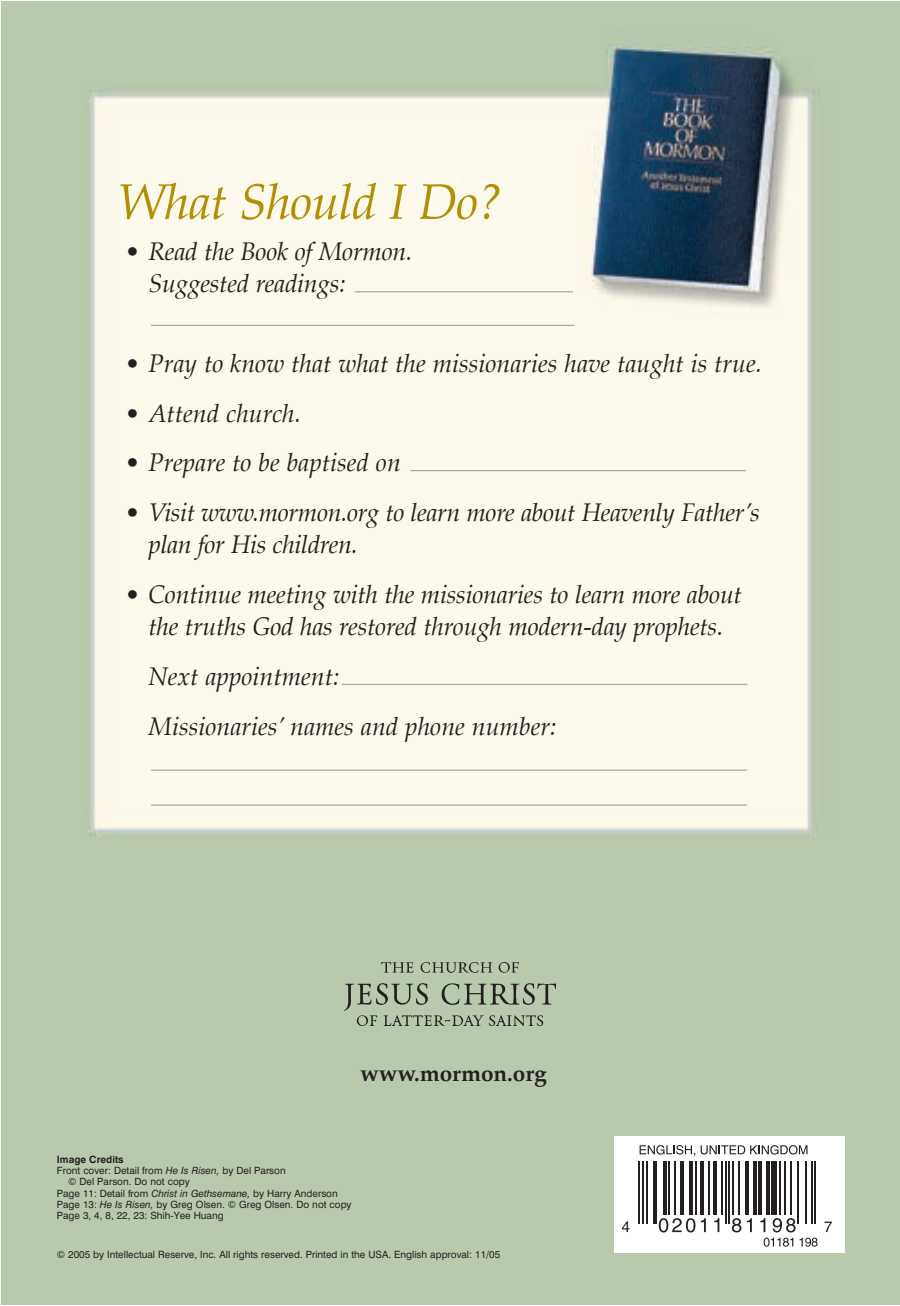
<style>
.page{position:relative;width:900px;height:1306px;background:#fff}
.page>*{position:absolute;margin:0;border:0;box-sizing:border-box;transform-origin:0 0}
.t1{font:italic 50px "Palatino";letter-spacing:-.015em;color:#b28f03}
.t2{font:italic 25px/32.5px "Palatino";letter-spacing:-.01em;color:#231f20}
.t3{font:700 22.5px "Palatino";color:#231f20}
.t4{font:10px "Swiss 721 BT";color:#231f20}
.t5{font:700 10px "Swiss 721 BT";color:#231f20}
.s1{font-style:italic}
</style>
<div class="page">
<img style="left:1px;top:2px;width:898px;height:1303px">
<div style="left:614px;top:1136px;width:231px;height:117px;background:#fff"></div>
<hr style="left:639px;top:1161px;width:1px;height:63px;background:#231f20">
<hr style="left:642px;top:1161px;width:2px;height:63px;background:#231f20">
<hr style="left:646px;top:1161px;width:2px;height:63px;background:#231f20">
<hr style="left:653px;top:1161px;width:4px;height:63px;background:#231f20">
<hr style="left:663px;top:1161px;width:4px;height:53px;background:#231f20">
<hr style="left:668px;top:1161px;width:2px;height:53px;background:#231f20">
<hr style="left:674px;top:1161px;width:2px;height:53px;background:#231f20">
<hr style="left:680px;top:1161px;width:3px;height:53px;background:#231f20">
<hr style="left:689px;top:1161px;width:4px;height:53px;background:#231f20">
<hr style="left:695px;top:1161px;width:2px;height:53px;background:#231f20">
<hr style="left:700px;top:1161px;width:4px;height:53px;background:#231f20">
<hr style="left:708px;top:1161px;width:2px;height:53px;background:#231f20">
<hr style="left:713px;top:1161px;width:4px;height:53px;background:#231f20">
<hr style="left:721px;top:1161px;width:2px;height:53px;background:#231f20">
<hr style="left:725px;top:1161px;width:1px;height:63px;background:#231f20">
<hr style="left:728px;top:1161px;width:2px;height:63px;background:#231f20">
<hr style="left:732px;top:1161px;width:2px;height:53px;background:#231f20">
<hr style="left:738px;top:1161px;width:1px;height:53px;background:#231f20">
<hr style="left:745px;top:1161px;width:4px;height:53px;background:#231f20">
<hr style="left:753px;top:1161px;width:4px;height:53px;background:#231f20">
<hr style="left:758px;top:1161px;width:4px;height:53px;background:#231f20">
<hr style="left:766px;top:1161px;width:4px;height:53px;background:#231f20">
<div style="left:771px;top:1161px;width:6px;height:53px;background:#231f20"></div>
<hr style="left:779px;top:1161px;width:2px;height:53px;background:#231f20">
<hr style="left:784px;top:1161px;width:2px;height:53px;background:#231f20">
<hr style="left:790px;top:1161px;width:2px;height:53px;background:#231f20">
<hr style="left:798px;top:1161px;width:1px;height:63px;background:#231f20">
<hr style="left:805px;top:1161px;width:2px;height:63px;background:#231f20">
<hr style="left:811px;top:1161px;width:2px;height:63px;background:#231f20">
<hr style="left:814px;top:1161px;width:2px;height:63px;background:#231f20">
<svg style="left:622px;top:1221px;width:7px;height:11px"></svg>
<svg style="left:659px;top:1218px;width:36px;height:14px"></svg>
<svg style="left:701px;top:1218px;width:5px;height:14px"></svg>
<svg style="left:714px;top:1218px;width:5px;height:14px"></svg>
<svg style="left:732px;top:1218px;width:9px;height:14px"></svg>
<svg style="left:747px;top:1218px;width:5px;height:14px"></svg>
<svg style="left:760px;top:1218px;width:5px;height:14px"></svg>
<svg style="left:773px;top:1218px;width:23px;height:14px"></svg>
<svg style="left:824px;top:1222px;width:8px;height:10px"></svg>
<svg style="left:640px;top:1145px;width:55px;height:11px"></svg>
<svg style="left:701px;top:1145px;width:107px;height:9px"></svg>
<svg style="left:765px;top:1238px;width:28px;height:9px"></svg>
<svg style="left:800px;top:1238px;width:18px;height:9px"></svg>
<img style="left:344px;top:962px;width:212px;height:63px">
<hr style="left:151px;top:804px;width:596px;height:2px;background:#a8a9ad">
<hr style="left:151px;top:769px;width:596px;height:2px;background:#a8a9ad">
<hr style="left:342px;top:684px;width:405px;height:1px;background:#a8a9ad">
<hr style="left:410px;top:470px;width:336px;height:1px;background:#a8a9ad">
<hr style="left:151px;top:325px;width:423px;height:1px;background:#a8a9ad">
<hr style="left:355px;top:291px;width:218px;height:1px;background:#a8a9ad">
<h1 class="t1" style="left:118px;top:160px;width:386px">What Should I Do?</h1>
<p class="t2" style="left:149px;top:235px;width:265px;text-indent:-22px">• Read the Book of Mormon.<br>Suggested readings:</p>
<p class="t2" style="left:126px;top:347px;width:638px">• Pray to know that what the missionaries have taught is true.</p>
<p class="t2" style="left:126px;top:396px;width:176px">• Attend church.</p>
<p class="t2" style="left:126px;top:446px;width:276px">• Prepare to be baptised on</p>
<p class="t2" style="left:149px;top:496px;width:613px;text-indent:-22px">• Visit www.mormon.org to learn more about Heavenly Father’s plan for His children.</p>
<p class="t2" style="left:126px;top:578px;width:617px;text-align:center">• Continue meeting with the missionaries to learn more about the truths God has restored through modern-day prophets.</p>
<p class="t2" style="left:149px;top:651px;width:409px;line-height:49.5px">Next appointment:<br>Missionaries’ names and phone number:</p>
<p class="t3" style="left:360px;top:1054px;width:188px">www.mormon.org</p>
<p class="t5" style="left:57px;top:1155px;width:68px">Image Credits</p>
<p class="t4" style="left:57px;top:1166px;width:230px">Front cover: Detail from <span class="s1">He Is Risen,</span> by Del Parson</p>
<p class="t4" style="left:68px;top:1178px;width:123px">© Del Parson. Do not copy</p>
<p class="t4" style="left:57px;top:1189px;width:282px">Page 11: Detail from <span class="s1">Christ in Gethsemane,</span> by Harry Anderson</p>
<p class="t4" style="left:57px;top:1200px;width:296px">Page 13: <span class="s1">He Is Risen,</span> by Greg Olsen. © Greg Olsen. Do not copy</p>
<p class="t4" style="left:57px;top:1211px;width:168px">Page 3, 4, 8, 22, 23: Shih-Yee Huang</p>
<p class="t4" style="left:57px;top:1251px;width:445px">© 2005 by Intellectual Reserve, Inc. All rights reserved. Printed in the USA. English approval: 11/05</p>
</div>
